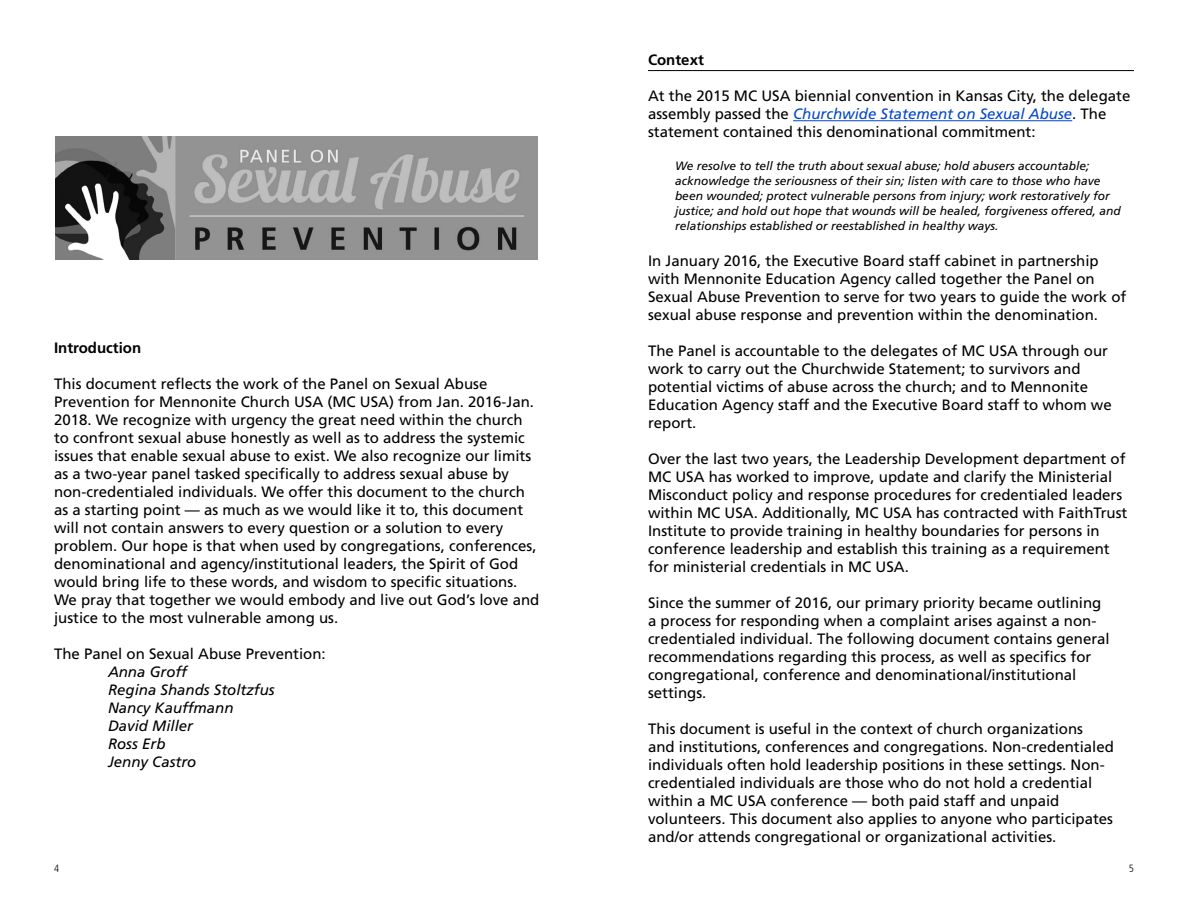
<style>
.page{position:relative;width:1188px;height:918px;background:#fff}
.page>*{position:absolute;margin:0;border:0;box-sizing:border-box;transform-origin:0 0}
.t1{font:15px/18px "Frutiger";color:#000}
.t2{font:italic 15px/18px "Frutiger";color:#000}
.t3{font:700 15px "Frutiger";color:#000}
.t4{font:italic 12px/15px "Frutiger";color:#000}
.t5{font:300 condensed 10.5px "Frutiger";color:#000}
.s1{font-style:italic;color:#0046ce}
</style>
<div class="page">
<img style="left:56px;top:136px;width:482px;height:123px">
<hr style="left:793px;top:120px;width:279px;height:1px;background:#0046ce">
<hr style="left:648px;top:70px;width:486px;height:1px;background:#000">
<p class="t3" style="left:54px;top:339px;width:89px">Introduction</p>
<p class="t1" style="left:54px;top:375px;width:487px">This document reflects the work of the Panel on Sexual Abuse Prevention for Mennonite Church USA (MC USA) from Jan. 2016-Jan.<br>2018. We recognize with urgency the great need within the church to confront sexual abuse honestly as well as to address the systemic issues that enable sexual abuse to exist. We also recognize our limits as a two-year panel tasked specifically to address sexual abuse by non-credentialed individuals. We offer this document to the church as a starting point — as much as we would like it to, this document will not contain answers to every question or a solution to every problem. Our hope is that when used by congregations, conferences, denominational and agency/institutional leaders, the Spirit of God would bring life to these words, and wisdom to specific situations.<br>We pray that together we would embody and live out God’s love and justice to the most vulnerable among us.</p>
<p class="t1" style="left:54px;top:645px;width:273px">The Panel on Sexual Abuse Prevention:</p>
<p class="t2" style="left:108px;top:663px;width:168px">Anna Groff<br>Regina Shands Stoltzfus<br>Nancy Kauffmann<br>David Miller<br>Ross Erb<br>Jenny Castro</p>
<p class="t3" style="left:648px;top:51px;width:57px">Context</p>
<p class="t1" style="left:648px;top:87px;width:484px">At the 2015 MC USA biennial convention in Kansas City, the delegate assembly passed the <span class="s1">Churchwide Statement on Sexual Abuse</span>. The statement contained this denominational commitment:</p>
<p class="t4" style="left:675px;top:159px;width:447px">We resolve to tell the truth about sexual abuse; hold abusers accountable; acknowledge the seriousness of their sin; listen with care to those who have been wounded; protect vulnerable persons from injury; work restoratively for justice; and hold out hope that wounds will be healed, forgiveness offered, and relationships established or reestablished in healthy ways.</p>
<p class="t1" style="left:648px;top:252px;width:480px">In January 2016, the Executive Board staff cabinet in partnership with Mennonite Education Agency called together the Panel on Sexual Abuse Prevention to serve for two years to guide the work of sexual abuse response and prevention within the denomination.</p>
<p class="t1" style="left:648px;top:342px;width:465px">The Panel is accountable to the delegates of MC USA through our work to carry out the Churchwide Statement; to survivors and potential victims of abuse across the church; and to Mennonite Education Agency staff and the Executive Board staff to whom we report.</p>
<p class="t1" style="left:648px;top:450px;width:481px">Over the last two years, the Leadership Development department of MC USA has worked to improve, update and clarify the Ministerial Misconduct policy and response procedures for credentialed leaders within MC USA. Additionally, MC USA has contracted with FaithTrust Institute to provide training in healthy boundaries for persons in conference leadership and establish this training as a requirement for ministerial credentials in MC USA.</p>
<p class="t1" style="left:648px;top:594px;width:463px">Since the summer of 2016, our primary priority became outlining a process for responding when a complaint arises against a non&shy;credentialed individual. The following document contains general recommendations regarding this process, as well as specifics for congregational, conference and denominational/institutional settings.</p>
<p class="t1" style="left:648px;top:720px;width:467px">This document is useful in the context of church organizations<br>and institutions, conferences and congregations. Non-credentialed individuals often hold leadership positions in these settings. Non&shy;credentialed individuals are those who do not hold a credential within a MC USA conference — both paid staff and unpaid volunteers. This document also applies to anyone who participates and/or attends congregational or organizational activities.</p>
<p class="t5" style="left:54px;top:862px;width:7px">4</p>
<p class="t5" style="left:1129px;top:862px;width:7px">5</p>
</div>
